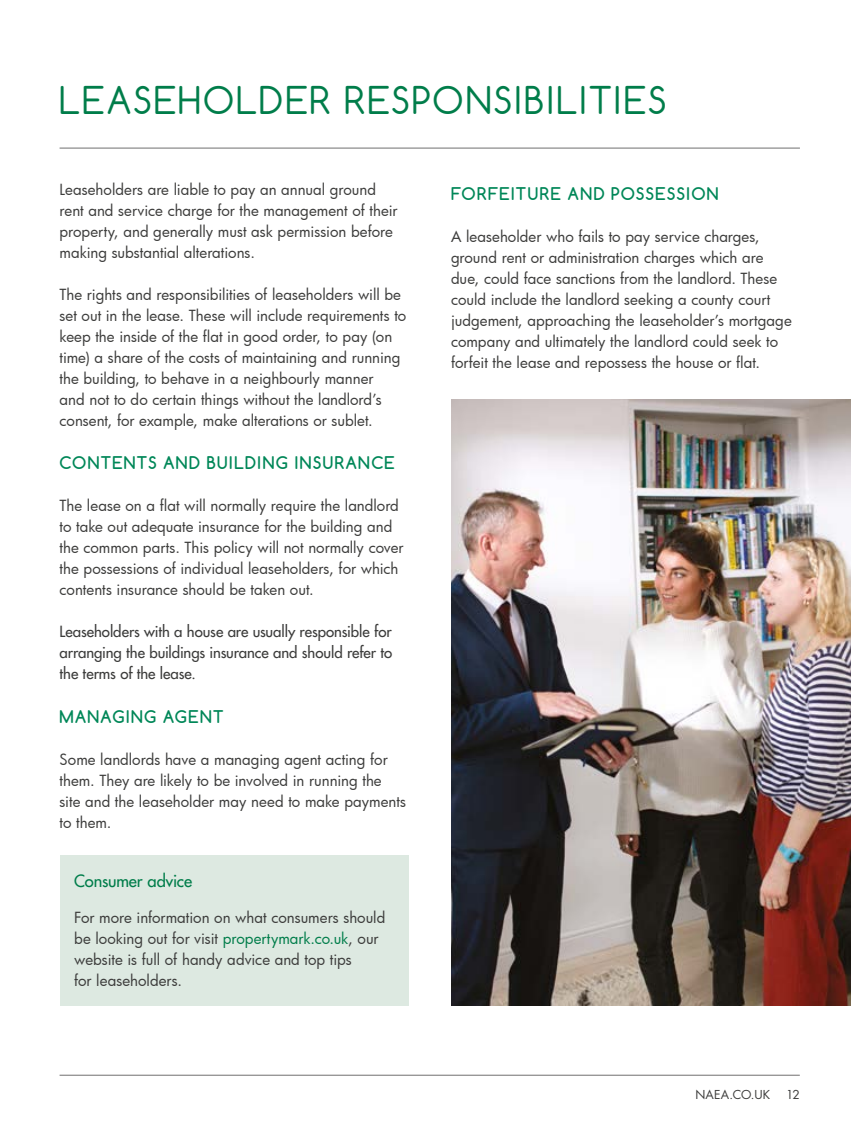
<style>
.page{position:relative;width:851px;height:1127px;background:#fff}
.page>*{position:absolute;margin:0;border:0;box-sizing:border-box;transform-origin:0 0}
.t1{font:36px "Comfortaa";letter-spacing:.045em;color:#007d4a}
.t2{font:700 16.5px "Comfortaa";letter-spacing:.07em;color:#008758}
.t3{font:500 16.5px "Futura Std";letter-spacing:-.005em;color:#007d4a}
.t4{font:15px/21px "Futura";color:#3c3c3b}
.t5{font:500 15px/21px "Futura Std";letter-spacing:-.005em;color:#3c3c3b;text-align:justify}
.t6{font:12px "Futura Std";letter-spacing:.01em;color:#3c3c3b}
.s1{color:#007d4a}
</style>
<div class="page">
<hr style="left:60px;top:1075px;width:739px;height:1px;background:#706f6f">
<hr style="left:60px;top:148px;width:739px;height:1px;background:#706f6f">
<img style="left:451px;top:400px;width:399px;height:606px">
<div style="left:60px;top:855px;width:348px;height:151px;background:#dde9e1"></div>
<h1 class="t1" style="left:60px;top:77px;width:608px">LEASEHOLDER RESPONSIBILITIES</h1>
<p class="t4" style="left:60px;top:178px;width:339px">Leaseholders are liable to pay an annual ground rent and service charge for the management of their property, and generally must ask permission before making substantial alterations.</p>
<p class="t4" style="left:60px;top:283px;width:348px">The rights and responsibilities of leaseholders will be set out in the lease. These will include requirements to keep the inside of the flat in good order, to pay (on time) a share of the costs of maintaining and running the building, to behave in a neighbourly manner<br>and not to do certain things without the landlord’s consent, for example, make alterations or sublet.</p>
<p class="t2" style="left:60px;top:452px;width:336px">CONTENTS AND BUILDING INSURANCE</p>
<p class="t4" style="left:60px;top:495px;width:345px">The lease on a flat will normally require the landlord to take out adequate insurance for the building and the common parts. This policy will not normally cover the possessions of individual leaseholders, for which contents insurance should be taken out.</p>
<p class="t5" style="left:60px;top:621px;width:334px">Leaseholders with a house are usually responsible for arranging the buildings insurance and should refer to the terms of the lease.</p>
<p class="t2" style="left:60px;top:706px;width:166px">MANAGING AGENT</p>
<p class="t4" style="left:60px;top:748px;width:348px">Some landlords have a managing agent acting for them. They are likely to be involved in running the site and the leaseholder may need to make payments to them.</p>
<p class="t3" style="left:74px;top:871px;width:119px">Consumer advice</p>
<p class="t4" style="left:74px;top:907px;width:313px">For more information on what consumers should be looking out for visit <span class="s1">propertymark.co.uk</span>, our website is full of handy advice and top tips<br>for leaseholders.</p>
<p class="t2" style="left:451px;top:183px;width:269px">FORFEITURE AND POSSESSION</p>
<p class="t4" style="left:451px;top:226px;width:342px">A leaseholder who fails to pay service charges, ground rent or administration charges which are due, could face sanctions from the landlord. These could include the landlord seeking a county court judgement, approaching the leaseholder’s mortgage company and ultimately the landlord could seek to forfeit the lease and repossess the house or flat.</p>
<p class="t6" style="left:695px;top:1087px;width:76px">NAEA.CO.UK</p>
<p class="t6" style="left:785px;top:1087px;width:15px">12</p>
</div>
